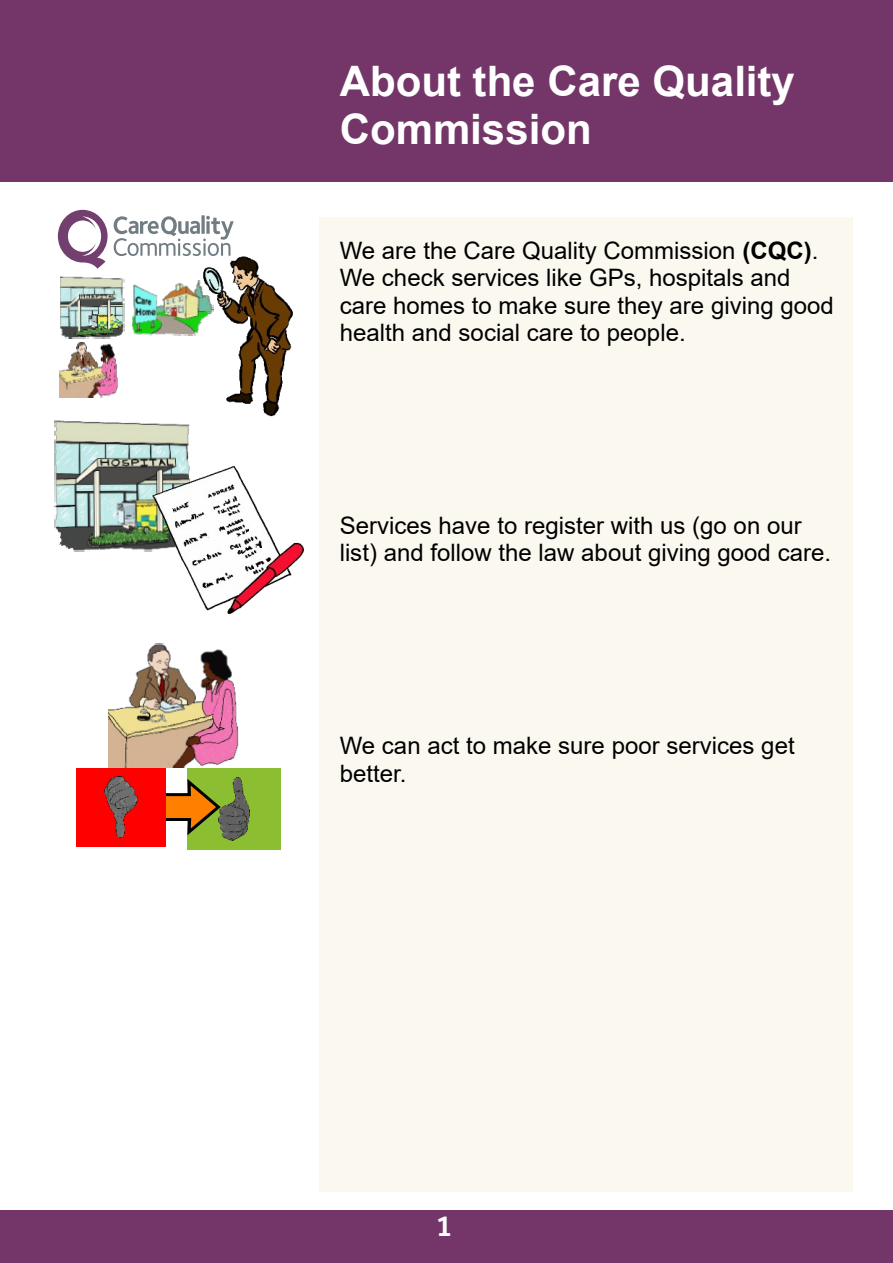
<style>
.page{position:relative;width:893px;height:1263px;background:#fff}
.page>*{position:absolute;margin:0;border:0;box-sizing:border-box;transform-origin:0 0}
.t1{font:700 42px/48.2px "Arial";color:#fff}
.t2{font:700 27px "FS Me";color:#fff}
.t3{font:24px/27.5px "Arial";color:#000}
.s1{font-weight:700}
</style>
<div class="page">
<div style="left:0;top:1210px;width:893px;height:53px;background:#743669"></div>
<img style="left:55px;top:420px;width:135px;height:132px">
<div style="left:320px;top:217px;width:533px;height:975px;background:#fbf8ef"></div>
<div style="left:0;top:0;width:893px;height:182px;background:#743669"></div>
<svg style="left:114px;top:215px;width:120px;height:41px"></svg>
<svg style="left:58px;top:210px;width:50px;height:59px"></svg>
<img style="left:196px;top:250px;width:97px;height:167px">
<img style="left:153px;top:467px;width:150px;height:147px">
<div style="left:187px;top:768px;width:94px;height:81px;background:#8bbe30"></div>
<img style="left:223px;top:777px;width:26px;height:63px">
<svg style="left:166px;top:779px;width:57px;height:58px"></svg>
<div style="left:76px;top:768px;width:90px;height:78px;background:#f00"></div>
<img style="left:105px;top:777px;width:32px;height:60px">
<img style="left:60px;top:276px;width:64px;height:63px">
<img style="left:59px;top:342px;width:59px;height:55px">
<img style="left:132px;top:281px;width:81px;height:55px">
<img style="left:108px;top:643px;width:131px;height:125px">
<h1 class="t1" style="left:340px;top:61px;width:457px">About the Care Quality<br>Commission</h1>
<p class="t3" style="left:340px;top:239px;width:496px">We are the Care Quality Commission <span class="s1">(CQC)</span>.<br>We check services like GPs, hospitals and care homes to make sure they are giving good health and social care to people.</p>
<p class="t3" style="left:340px;top:514px;width:493px">Services have to register with us (go on our list) and follow the law about giving good care.</p>
<p class="t3" style="left:340px;top:734px;width:456px">We can act to make sure poor services get better.</p>
<p class="t2" style="left:436px;top:1216px;width:17px">1</p>
</div>
